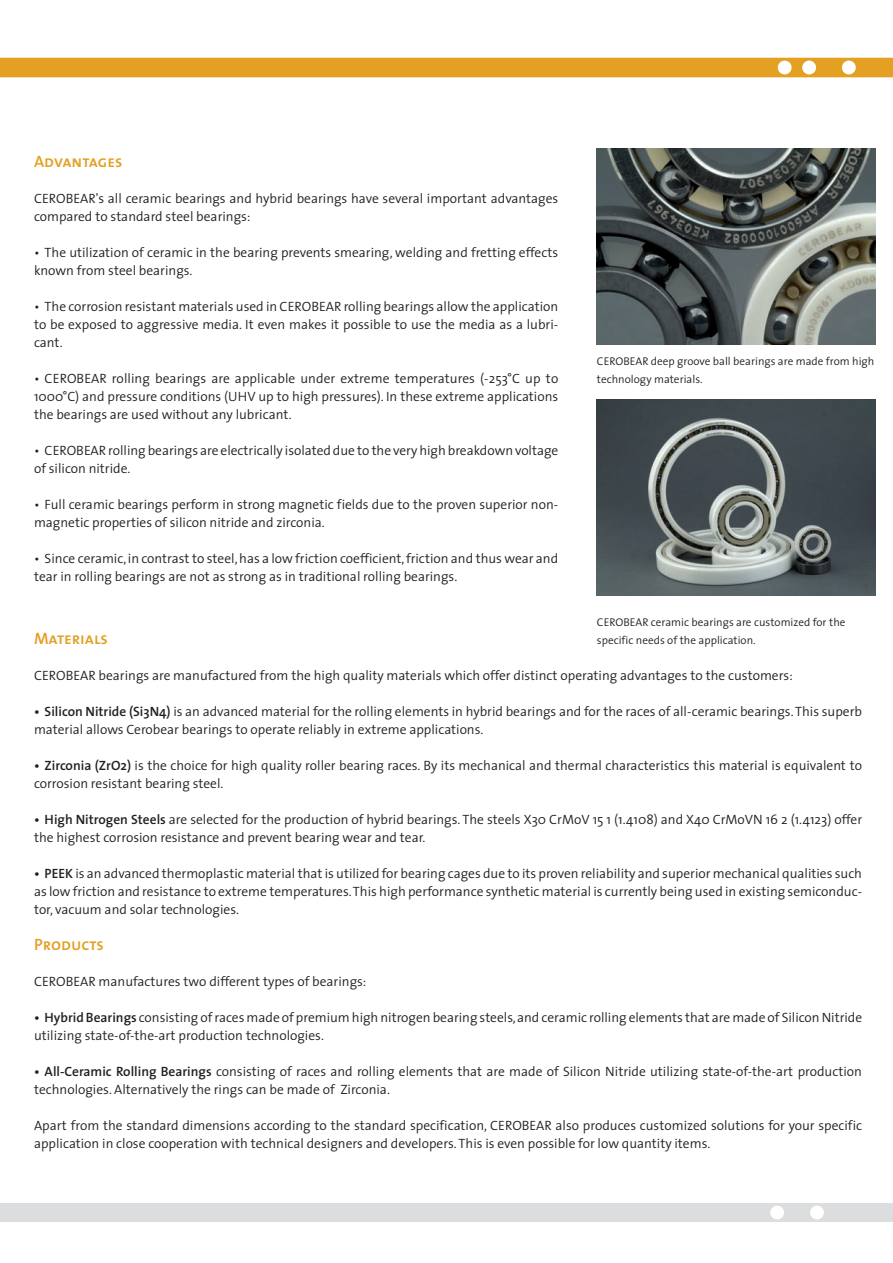
<style>
.page{position:relative;width:893px;height:1263px;background:#fff}
.page>*{position:absolute;margin:0;border:0;box-sizing:border-box;transform-origin:0 0}
.t1{font:16.5px "The Sans Semi Bold Caps";color:#e3a023}
.t2{font:300 13.5px/18px "The Sans";color:#231f20}
.t3{font:300 11.25px/18px "The Sans";color:#231f20}
.s1{font-weight:600}
</style>
<div class="page">
<div style="left:0;top:1203px;width:893px;height:18px;background:#dcdddf"></div>
<div style="left:810px;top:1205px;width:14px;height:14px;background:#fff;border-radius:50%"></div>
<div style="left:770px;top:1205px;width:14px;height:14px;background:#fff;border-radius:50%"></div>
<div style="left:0;top:58px;width:893px;height:19px;background:#e3a023"></div>
<div style="left:802px;top:61px;width:14px;height:13px;background:#fff;border-radius:50%"></div>
<div style="left:842px;top:61px;width:14px;height:13px;background:#fff;border-radius:50%"></div>
<div style="left:778px;top:61px;width:14px;height:13px;background:#fff;border-radius:50%"></div>
<img style="left:597px;top:149px;width:278px;height:195px">
<img style="left:597px;top:400px;width:278px;height:195px">
<p class="t1" style="left:34px;top:147px;width:90px">Advantages</p>
<p class="t2" style="left:34px;top:189px;width:526px">CEROBEAR's all ceramic bearings and hybrid bearings have several important advantages compared to standard steel bearings:</p>
<p class="t2" style="left:34px;top:243px;width:526px">• The utilization of ceramic in the bearing prevents smearing, welding and fretting effects known from steel bearings.</p>
<p class="t2" style="left:34px;top:297px;width:526px;text-align:justify">• The corrosion resistant materials used in CEROBEAR rolling bearings allow the application to be exposed to aggressive media. It even makes it possible to use the media as a lubri&shy;cant.</p>
<p class="t2" style="left:34px;top:369px;width:526px;text-align:justify">• CEROBEAR rolling bearings are applicable under extreme temperatures (-253°C up to 1000°C) and pressure conditions (UHV up to high pressures). In these extreme applications the bearings are used without any lubricant.</p>
<p class="t2" style="left:34px;top:441px;width:526px">• CEROBEAR rolling bearings are electrically isolated due to the very high breakdown voltage of silicon nitride.</p>
<p class="t2" style="left:34px;top:495px;width:526px">• Full ceramic bearings perform in strong magnetic fields due to the proven superior non&shy;magnetic properties of silicon nitride and zirconia.</p>
<p class="t2" style="left:34px;top:549px;width:526px">• Since ceramic, in contrast to steel, has a low friction coefficient, friction and thus wear and tear in rolling bearings are not as strong as in traditional rolling bearings.</p>
<p class="t3" style="left:597px;top:351px;width:279px">CEROBEAR deep groove ball bearings are made from high technology materials.</p>
<p class="t3" style="left:597px;top:612px;width:250px">CEROBEAR ceramic bearings are customized for the specific needs of the application.</p>
<p class="t1" style="left:34px;top:624px;width:75px">Materials</p>
<p class="t2" style="left:34px;top:666px;width:760px">CEROBEAR bearings are manufactured from the high quality materials which offer distinct operating advantages to the customers:</p>
<p class="t2" style="left:34px;top:702px;width:830px"><span class="s1">• Silicon Nitride (Si3N4)</span> is an advanced material for the rolling elements in hybrid bearings and for the races of all-ceramic bearings. This superb material allows Cerobear bearings to operate reliably in extreme applications.</p>
<p class="t2" style="left:34px;top:756px;width:830px"><span class="s1">• Zirconia (ZrO2)</span> is the choice for high quality roller bearing races. By its mechanical and thermal characteristics this material is equivalent to corrosion resistant bearing steel.</p>
<p class="t2" style="left:34px;top:810px;width:830px"><span class="s1">• High Nitrogen Steels</span> are selected for the production of hybrid bearings. The steels X30 CrMoV 15 1 (1.4108) and X40 CrMoVN 16 2 (1.4123) offer the highest corrosion resistance and prevent bearing wear and tear.</p>
<p class="t2" style="left:34px;top:864px;width:830px;text-align:justify"><span class="s1">• PEEK</span> is an advanced thermoplastic material that is utilized for bearing cages due to its proven reliability and superior mechanical qualities such as low friction and resistance to extreme temperatures. This high performance synthetic material is currently being used in existing semiconduc&shy;tor, vacuum and solar technologies.</p>
<p class="t1" style="left:34px;top:930px;width:71px">Products</p>
<p class="t2" style="left:34px;top:972px;width:334px">CEROBEAR manufactures two different types of bearings:</p>
<p class="t2" style="left:34px;top:1008px;width:830px"><span class="s1">• Hybrid Bearings</span> consisting of races made of premium high nitrogen bearing steels, and ceramic rolling elements that are made of Silicon Nitride utilizing state-of-the-art production technologies.</p>
<p class="t2" style="left:34px;top:1062px;width:829px"><span class="s1">• All-Ceramic Rolling Bearings</span> consisting of races and rolling elements that are made of Silicon Nitride utilizing state-of-the-art production technologies. Alternatively the rings can be made of Zirconia.</p>
<p class="t2" style="left:34px;top:1116px;width:829px">Apart from the standard dimensions according to the standard specification, CEROBEAR also produces customized solutions for your specific application in close cooperation with technical designers and developers. This is even possible for low quantity items.</p>
</div>
